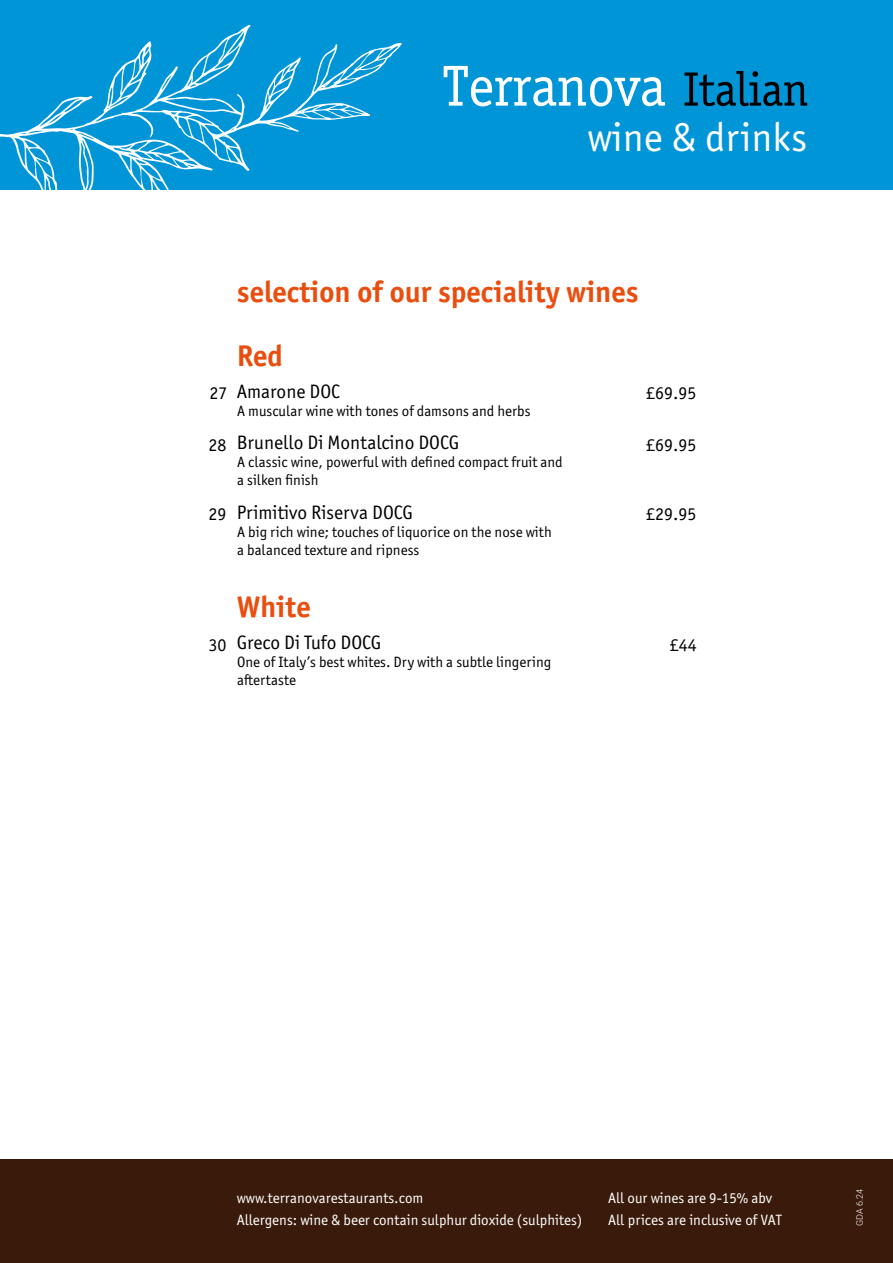
<style>
.page{position:relative;width:893px;height:1263px;background:#fff}
.page>*{position:absolute;margin:0;border:0;box-sizing:border-box;transform-origin:0 0}
.t1{font:40.5px "Officina Sans ITC Pro";color:#fff}
.t2{font:700 30px/64.1px "Officina Sans ITC Pro";color:#e94e0f}
.t3{font:19.5px "Officina Sans ITC Pro";color:#000}
.t4{font:18px "Officina Sans ITC Pro";color:#000}
.t5{font:15px/18px "Officina Sans ITC Pro";color:#000}
.t6{font:15px "Officina Sans ITC Pro";color:#fff}
.t7{font:300 9px "Roboto";color:#fff}
</style>
<div class="page">
<div style="left:0;top:0;width:893px;height:189px;background:#0095d6"></div>
<svg style="left:444px;top:66px;width:221px;height:40px"></svg>
<svg style="left:684px;top:71px;width:123px;height:35px"></svg>
<svg style="left:0;top:25px;width:251px;height:165px"></svg>
<svg style="left:213px;top:43px;width:189px;height:96px"></svg>
<div style="left:0;top:1160px;width:893px;height:103px;background:#3a1b0b"></div>
<h1 class="t1" style="left:587px;top:113px;width:221px">wine &amp; drinks</h1>
<h2 class="t2" style="left:237px;top:259px;width:403px">selection of our speciality wines<br>Red</h2>
<p class="t4" style="left:210px;top:382px;width:19px">27</p>
<h3 class="t3" style="left:237px;top:380px;width:105px">Amarone DOC</h3>
<p class="t4" style="left:646px;top:382px;width:52px">£69.95</p>
<p class="t5" style="left:237px;top:401px;width:295px">A muscular wine with tones of damsons and herbs</p>
<p class="t4" style="left:208px;top:434px;width:19px">28</p>
<h3 class="t3" style="left:237px;top:431px;width:224px">Brunello Di Montalcino DOCG</h3>
<p class="t4" style="left:646px;top:434px;width:52px">£69.95</p>
<p class="t5" style="left:237px;top:453px;width:327px">A classic wine, powerful with defined compact fruit and a silken finish</p>
<p class="t4" style="left:208px;top:503px;width:19px">29</p>
<h3 class="t3" style="left:237px;top:501px;width:178px">Primitivo Riserva DOCG</h3>
<p class="t4" style="left:646px;top:503px;width:52px">£29.95</p>
<p class="t5" style="left:237px;top:523px;width:316px">A big rich wine; touches of liquorice on the nose with a balanced texture and ripness</p>
<p class="t4" style="left:208px;top:634px;width:19px">30</p>
<h2 class="t2" style="left:237px;top:575px;width:75px">White</h2>
<h3 class="t3" style="left:237px;top:631px;width:146px">Greco Di Tufo DOCG</h3>
<p class="t4" style="left:670px;top:634px;width:28px">£44</p>
<p class="t5" style="left:237px;top:653px;width:316px">One of Italy’s best whites. Dry with a subtle lingering aftertaste</p>
<p class="t6" style="left:237px;top:1189px;width:188px">www.terranovarestaurants.com</p>
<p class="t6" style="left:237px;top:1211px;width:347px">Allergens: wine &amp; beer contain sulphur dioxide (sulphites)</p>
<p class="t6" style="left:608px;top:1189px;width:166px">All our wines are 9-15% abv</p>
<p class="t6" style="left:608px;top:1211px;width:175px">All prices are inclusive of VAT</p>
<p class="t7" style="left:853px;top:1226px;width:39px;rotate:-90deg">GDA 6.24</p>
</div>
